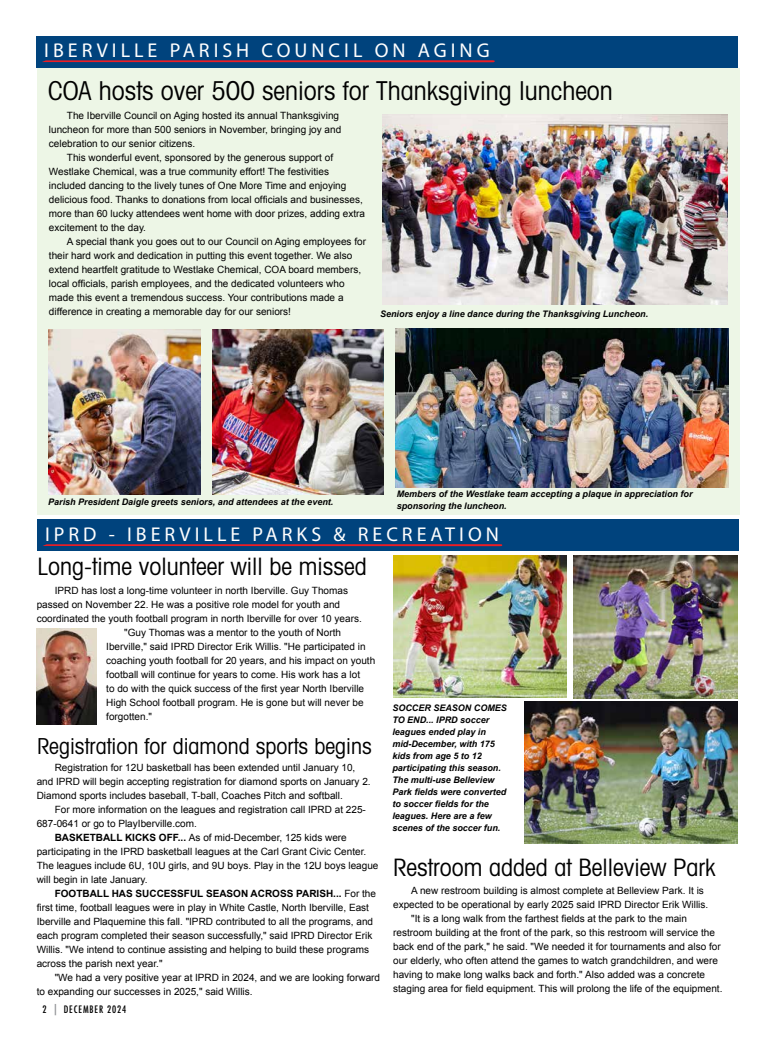
<style>
.page{position:relative;width:774px;height:1044px;background:#fff}
.page>*{position:absolute;margin:0;border:0;box-sizing:border-box;transform-origin:0 0}
.t1{font:condensed 26px "Avant Garde";color:#000}
.t2{font:condensed 24px "Avant Garde";color:#000}
.t3{font:condensed 22px "Avant Garde";color:#000}
.t4{font:20px "Myriad Pro";letter-spacing:.2em;color:#fff}
.t5{font:10px/14px "Arial";color:#000}
.t6{font:700 10px "Arial";color:#000}
.t7{font:500 condensed 10px "Futura";letter-spacing:.09em;color:#000}
.t8{font:italic 700 9px/12px "Arial";color:#000}
.s1{font-weight:700}
.s2{font-weight:400}
.s3{font-size:12px;color:#939598}
</style>
<div class="page">
<div style="left:37px;top:519px;width:702px;height:32px;background:#00437d"></div>
<div style="left:36px;top:36px;width:702px;height:32px;background:#00437d"></div>
<svg style="left:42px;top:60px;width:453px;height:2px"></svg>
<svg style="left:42px;top:544px;width:460px;height:2px"></svg>
<div style="left:37px;top:68px;width:702px;height:447px;background:#edf6e6"></div>
<img style="left:395px;top:329px;width:334px;height:158px">
<img style="left:212px;top:329px;width:172px;height:165px">
<img style="left:48px;top:329px;width:153px;height:165px">
<img style="left:382px;top:114px;width:346px;height:191px">
<img style="left:394px;top:556px;width:172px;height:142px">
<img style="left:573px;top:556px;width:165px;height:142px">
<img style="left:524px;top:701px;width:214px;height:143px">
<img style="left:36px;top:629px;width:60px;height:95px">
<h3 class="t4" style="left:44px;top:40px;width:447px">IBERVILLE PARISH COUNCIL ON AGING</h3>
<h1 class="t1" style="left:48px;top:75px;width:566px">COA hosts over 500 seniors for Thanksgiving luncheon</h1>
<p class="t5" style="left:49px;top:108px;width:294px;text-indent:18px">The Iberville Council on Aging hosted its annual Thanksgiving luncheon for more than 500 seniors in November, bringing joy and celebration to our senior citizens.</p>
<p class="t5" style="left:49px;top:150px;width:318px;text-indent:18px">This wonderful event, sponsored by the generous support of Westlake Chemical, was a true community effort! The festivities included dancing to the lively tunes of One More Time and enjoying delicious food. Thanks to donations from local officials and businesses, more than 60 lucky attendees went home with door prizes, adding extra excitement to the day.</p>
<p class="t5" style="left:49px;top:234px;width:319px;text-indent:18px">A special thank you goes out to our Council on Aging employees for their hard work and dedication in putting this event together. We also extend heartfelt gratitude to Westlake Chemical, COA board members, local officials, parish employees, and the dedicated volunteers who made this event a tremendous success. Your contributions made a difference in creating a memorable day for our seniors!</p>
<p class="t8" style="left:380px;top:308px;width:270px">Seniors enjoy a line dance during the Thanksgiving Luncheon.</p>
<p class="t8" style="left:48px;top:496px;width:287px">Parish President Daigle greets seniors, and attendees at the event.</p>
<p class="t8" style="left:397px;top:488px;width:297px">Members of the Westlake team accepting a plaque in appreciation for sponsoring the luncheon.</p>
<h3 class="t4" style="left:45px;top:524px;width:455px">IPRD - IBERVILLE PARKS &amp; RECREATION</h3>
<h2 class="t2" style="left:37px;top:552px;width:331px">Long-time volunteer will be missed</h2>
<p class="t5" style="left:55px;top:584px;width:295px">IPRD has lost a long-time volunteer in north Iberville. Guy Thomas</p>
<p class="t5" style="left:37px;top:598px;width:305px">passed on November 22. He was a positive role model for youth and</p>
<p class="t5" style="left:37px;top:612px;width:327px">coordinated the youth football program in north Iberville for over 10 years.</p>
<p class="t5" style="left:124px;top:626px;width:218px">"Guy Thomas was a mentor to the youth of North</p>
<p class="t5" style="left:106px;top:640px;width:261px">Iberville," said IPRD Director Erik Willis. "He participated in</p>
<p class="t5" style="left:106px;top:654px;width:271px">coaching youth football for 20 years, and his impact on youth</p>
<p class="t5" style="left:106px;top:668px;width:255px">football will continue for years to come. His work has a lot</p>
<p class="t5" style="left:106px;top:682px;width:259px">to do with the quick success of the first year North Iberville</p>
<p class="t5" style="left:106px;top:696px;width:259px">High School football program. He is gone but will never be</p>
<p class="t5" style="left:106px;top:710px;width:47px">forgotten."</p>
<p class="t8" style="left:392px;top:702px;width:116px">SOCCER SEASON COMES<br>TO END... IPRD soccer leagues ended play in mid-December, with 175 kids from age 5 to 12 participating this season.<br>The multi-use Belleview<br>Park fields were converted to soccer fields for the leagues. Here are a few scenes of the soccer fun.</p>
<h3 class="t3" style="left:37px;top:732px;width:336px">Registration for diamond sports begins</h3>
<p class="t5" style="left:37px;top:761px;width:336px;text-indent:18px">Registration for 12U basketball has been extended until January 10, and IPRD will begin accepting registration for diamond sports on January 2.<br>Diamond sports includes baseball, T-ball, Coaches Pitch and softball.</p>
<p class="t5" style="left:55px;top:803px;width:313px">For more information on the leagues and registration call IPRD at 225-</p>
<p class="t5" style="left:37px;top:817px;width:162px">687-0641 or go to PlayIberville.com.</p>
<p class="t5" style="left:55px;top:831px;width:294px"><span class="s1">BASKETBALL KICKS OFF...</span> As of mid-December, 125 kids were</p>
<p class="t5" style="left:37px;top:845px;width:331px">participating in the IPRD basketball leagues at the Carl Grant Civic Center.</p>
<p class="t5" style="left:37px;top:859px;width:343px">The leagues include 6U, 10U girls, and 9U boys. Play in the 12U boys league</p>
<p class="t5" style="left:37px;top:873px;width:112px">will begin in late January.</p>
<p class="t6" style="left:55px;top:887px;width:323px">FOOTBALL HAS SUCCESSFUL SEASON ACROSS PARISH... <span class="s2">For the</span></p>
<p class="t5" style="left:37px;top:901px;width:334px">first time, football leagues were in play in White Castle, North Iberville, East</p>
<p class="t5" style="left:37px;top:915px;width:338px">Iberville and Plaquemine this fall. "IPRD contributed to all the programs, and</p>
<p class="t5" style="left:37px;top:929px;width:337px">each program completed their season successfully," said IPRD Director Erik</p>
<p class="t5" style="left:37px;top:943px;width:334px">Willis. "We intend to continue assisting and helping to build these programs</p>
<p class="t5" style="left:37px;top:957px;width:127px">across the parish next year."</p>
<p class="t5" style="left:55px;top:971px;width:327px">"We had a very positive year at IPRD in 2024, and we are looking forward</p>
<p class="t5" style="left:37px;top:985px;width:217px">to expanding our successes in 2025," said Willis.</p>
<h2 class="t2" style="left:393px;top:852px;width:324px">Restroom added at Belleview Park</h2>
<p class="t5" style="left:411px;top:884px;width:294px">A new restroom building is almost complete at Belleview Park. It is</p>
<p class="t5" style="left:393px;top:898px;width:317px">expected to be operational by early 2025 said IPRD Director Erik Willis.</p>
<p class="t5" style="left:411px;top:912px;width:277px">"It is a long walk from the farthest fields at the park to the main</p>
<p class="t5" style="left:393px;top:926px;width:323px">restroom building at the front of the park, so this restroom will service the</p>
<p class="t5" style="left:393px;top:940px;width:329px">back end of the park," he said. "We needed it for tournaments and also for</p>
<p class="t5" style="left:393px;top:954px;width:326px">our elderly, who often attend the games to watch grandchildren, and were</p>
<p class="t5" style="left:393px;top:968px;width:314px">having to make long walks back and forth." Also added was a concrete</p>
<p class="t5" style="left:393px;top:982px;width:331px">staging area for field equipment. This will prolong the life of the equipment.</p>
<p class="t7" style="left:42px;top:1003px;width:85px">2 <span class="s3">|</span> DECEMBER 2024</p>
</div>
